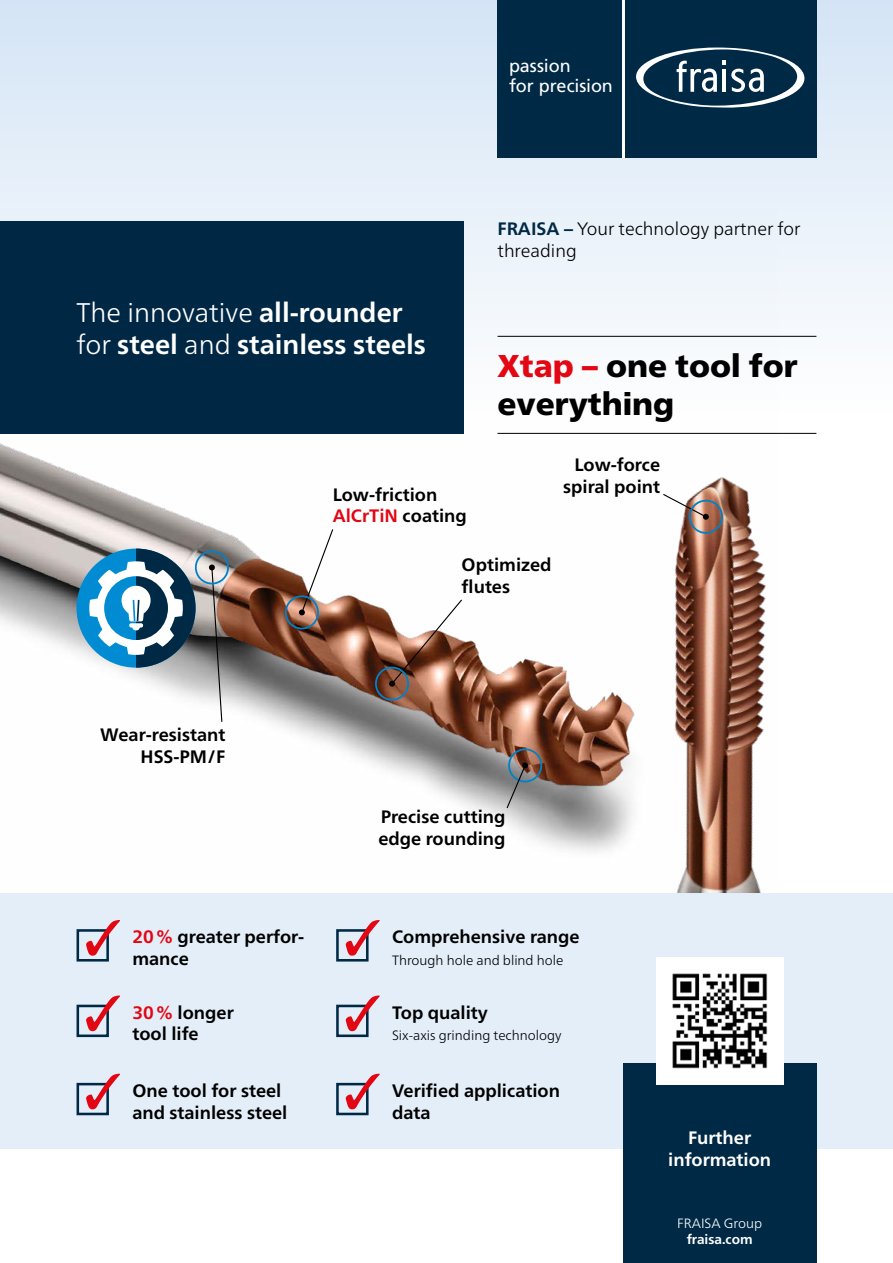
<style>
.page{position:relative;width:893px;height:1263px;background:#fff}
.page>*{position:absolute;margin:0;border:0;box-sizing:border-box;transform-origin:0 0}
.t1{font:900 31.5px/37.8px "Frutiger Neue LT Pro";color:#000}
.t2{font:700 27px/32.4px "Frutiger Neue LT Pro";color:#fff}
.t3{font:700 18px/21.6px "Frutiger Neue LT Pro";color:#000}
.t4{font:300 18px/21.6px "Frutiger Neue LT Pro";color:#000}
.t5{font:18px "Frutiger LT Std";letter-spacing:-.005em;color:#fff}
.t6{font:700 18px/21.6px "Frutiger Neue LT Pro";color:#fff;text-align:center}
.t7{font:300 13.5px "Frutiger Neue LT Pro";color:#000}
.t8{font:300 13.5px "Frutiger Neue LT Pro";color:#fff}
.t9{font:700 13.5px "Frutiger Neue LT Pro";color:#fff}
.s1{font-weight:300}
.s2{color:#e30613}
.s3{font-weight:700;color:#002946}
</style>
<div class="page">
<div style="left:0;top:0;width:893px;height:413px;background:linear-gradient(to bottom,#d3e4f5,#fefeff)"></div>
<div style="left:0;top:893px;width:893px;height:255px;background:#e4eef9"></div>
<div style="left:497px;top:0;width:128px;height:157px;background:#002946"></div>
<hr style="left:623px;top:0;width:2px;height:157px;background:#fff">
<div style="left:625px;top:0;width:191px;height:157px;background:#002946"></div>
<svg style="left:636px;top:48px;width:168px;height:60px"></svg>
<img style="left:0;top:208px;width:777px;height:827px">
<div style="left:508px;top:748px;width:34px;height:34px;border:2px solid #0081c9;border-radius:50%"></div>
<div style="left:375px;top:667px;width:34px;height:34px;border:2px solid #0081c9;border-radius:50%"></div>
<svg style="left:389px;top:598px;width:74px;height:89px"></svg>
<div style="left:689px;top:500px;width:34px;height:34px;border:2px solid #0081c9;border-radius:50%"></div>
<svg style="left:662px;top:493px;width:47px;height:27px"></svg>
<div style="left:195px;top:550px;width:34px;height:34px;border:2px solid #0081c9;border-radius:50%"></div>
<svg style="left:209px;top:564px;width:14px;height:159px;background:#9b9693"></svg>
<div style="left:285px;top:595px;width:34px;height:34px;border:2px solid #0081c9;border-radius:50%"></div>
<svg style="left:299px;top:528px;width:35px;height:87px"></svg>
<hr style="left:497px;top:336px;width:319px;height:1px;background:#000">
<hr style="left:497px;top:433px;width:319px;height:1px;background:#000">
<div style="left:623px;top:1063px;width:193px;height:200px;background:#002946"></div>
<div style="left:656px;top:957px;width:127px;height:127px;background:#fff"></div>
<svg style="left:506px;top:762px;width:22px;height:47px"></svg>
<div style="left:77px;top:549px;width:119px;height:119px;background:#008bd2;border-radius:50%"></div>
<svg style="left:89px;top:549px;width:107px;height:119px"></svg>
<div style="left:77px;top:929px;width:32px;height:32px;border:3px solid #002946"></div>
<svg style="left:86px;top:920px;width:34px;height:36px"></svg>
<div style="left:336px;top:929px;width:33px;height:32px;border:3px solid #002946"></div>
<svg style="left:346px;top:920px;width:34px;height:36px"></svg>
<div style="left:77px;top:1005px;width:32px;height:32px;border:3px solid #002946"></div>
<svg style="left:86px;top:995px;width:34px;height:36px"></svg>
<div style="left:336px;top:1005px;width:33px;height:32px;border:3px solid #002946"></div>
<svg style="left:346px;top:995px;width:34px;height:36px"></svg>
<div style="left:77px;top:1083px;width:32px;height:32px;border:3px solid #002946"></div>
<svg style="left:86px;top:1073px;width:34px;height:36px"></svg>
<div style="left:336px;top:1083px;width:33px;height:32px;border:3px solid #002946"></div>
<svg style="left:346px;top:1073px;width:34px;height:36px"></svg>
<img style="left:672px;top:973px;width:96px;height:96px">
<p class="t5" style="left:509px;top:56px;width:63px">passion</p>
<p class="t5" style="left:509px;top:62px;width:105px">for precision</p>
<h2 class="t2" style="left:77px;top:296px;width:351px"><span class="s1">The innovative</span> all-rounder <span class="s1">for</span> steel <span class="s1">and</span> stainless steels</h2>
<p class="t3" style="left:333px;top:484px;width:136px">Low-friction<br><span class="s2">AlCrTiN</span> coating</p>
<p class="t4" style="left:497px;top:218px;width:305px"><span class="s3">FRAISA –</span> Your technology partner for threading</p>
<h1 class="t1" style="left:497px;top:347px;width:302px"><span class="s2">Xtap –</span> one tool for everything</h1>
<p class="t3" style="left:563px;top:454px;width:99px;text-align:right">Low-force spiral point</p>
<p class="t3" style="left:100px;top:724px;width:127px;text-align:right">Wear-resistant<br>HSS-PM/F</p>
<p class="t3" style="left:462px;top:554px;width:92px">Optimized flutes</p>
<p class="t3" style="left:378px;top:806px;width:129px">Precise cutting edge rounding</p>
<p class="t3" style="left:132px;top:926px;width:173px"><span class="s2">20%</span> greater perfor&shy;mance</p>
<p class="t3" style="left:392px;top:926px;width:189px">Comprehensive range</p>
<p class="t7" style="left:392px;top:952px;width:173px">Through hole and blind hole</p>
<p class="t3" style="left:132px;top:1001px;width:103px"><span class="s2">30%</span> longer tool life</p>
<p class="t3" style="left:392px;top:1001px;width:97px">Top quality</p>
<p class="t7" style="left:392px;top:1028px;width:171px">Six-axis grinding technology</p>
<p class="t3" style="left:132px;top:1080px;width:157px">One tool for steel and stainless steel</p>
<p class="t3" style="left:392px;top:1080px;width:170px">Verified application data</p>
<p class="t6" style="left:668px;top:1127px;width:105px">Further information</p>
<p class="t8" style="left:677px;top:1215px;width:86px">FRAISA Group</p>
<p class="t9" style="left:687px;top:1231px;width:68px">fraisa.com</p>
</div>
